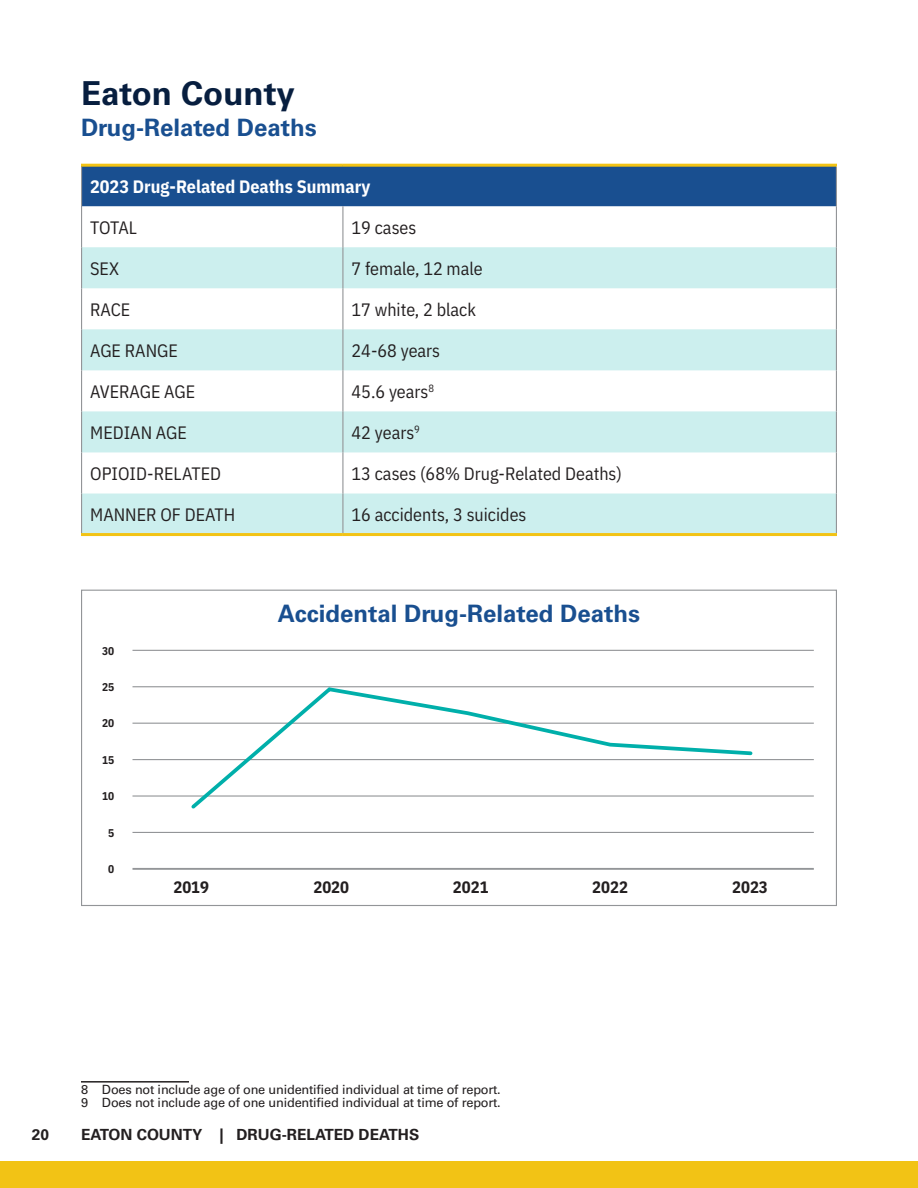
<style>
.page{position:relative;width:918px;height:1188px;background:#fff}
.page>*{position:absolute;margin:0;border:0;box-sizing:border-box;transform-origin:0 0}
._2__Paragraph_Header__Michigan_Blue{font:700 33px "Univers LT Pro 65";color:#071e3f}
.Chart_Header{font:700 24px "Univers LT Pro 65";color:#194f90}
._2__Paragraph_Header__South_U_Blue{font:700 24px "Univers LT Pro 65";color:#194f90}
.body_text{font:18px "IBM Plex Sans Cond";color:#231f20}
.Table_Header{font:700 18px "IBM Plex Sans Cond";color:#fff}
.t1{font:700 16.5px "IBM Plex Sans Cond";color:#231f20}
.t2{font:700 15.3px "Univers LT Std";color:#231f20}
.Footnote{font:12.75px "Univers LT Pro 55 Roman";letter-spacing:-.015em;color:#231f20}
.Chart_Left_Numbers{font:700 11.25px "IBM Plex Sans Cond";color:#231f20}
</style>
<div class="page">
<div style="left:0;top:1161px;width:918px;height:27px;background:#f2c315"></div>
<div style="left:82px;top:165px;width:754px;height:41px;background:#194f90"></div>
<svg style="left:82px;top:206px;width:754px;height:41px"></svg>
<svg style="left:82px;top:247px;width:754px;height:286px;fill:#ccefee"></svg>
<hr style="left:81px;top:494px;width:1px;height:39px;background:#939598">
<hr style="left:342px;top:494px;width:1px;height:39px;background:#939598">
<hr style="left:836px;top:494px;width:1px;height:39px;background:#939598">
<hr style="left:81px;top:533px;width:262px;height:3px;background:#f2c315">
<hr style="left:343px;top:533px;width:494px;height:3px;background:#f2c315">
<hr style="left:81px;top:206px;width:1px;height:41px;background:#939598">
<hr style="left:81px;top:288px;width:1px;height:41px;background:#939598">
<hr style="left:81px;top:370px;width:1px;height:41px;background:#939598">
<hr style="left:81px;top:452px;width:1px;height:42px;background:#939598">
<hr style="left:342px;top:206px;width:1px;height:41px;background:#939598">
<hr style="left:836px;top:206px;width:1px;height:41px;background:#939598">
<hr style="left:342px;top:288px;width:1px;height:41px;background:#939598">
<hr style="left:836px;top:288px;width:1px;height:41px;background:#939598">
<hr style="left:342px;top:370px;width:1px;height:41px;background:#939598">
<hr style="left:836px;top:370px;width:1px;height:41px;background:#939598">
<hr style="left:342px;top:452px;width:1px;height:42px;background:#939598">
<hr style="left:836px;top:452px;width:1px;height:42px;background:#939598">
<hr style="left:81px;top:247px;width:1px;height:41px;background:#939598">
<hr style="left:342px;top:247px;width:1px;height:41px;background:#939598">
<hr style="left:836px;top:247px;width:1px;height:41px;background:#939598">
<hr style="left:81px;top:329px;width:1px;height:41px;background:#939598">
<hr style="left:342px;top:329px;width:1px;height:41px;background:#939598">
<hr style="left:836px;top:329px;width:1px;height:41px;background:#939598">
<hr style="left:81px;top:411px;width:1px;height:41px;background:#939598">
<hr style="left:342px;top:411px;width:1px;height:41px;background:#939598">
<hr style="left:836px;top:411px;width:1px;height:41px;background:#939598">
<hr style="left:81px;top:167px;width:1px;height:39px;background:#939598">
<hr style="left:81px;top:164px;width:262px;height:3px;background:#f2c315">
<hr style="left:343px;top:164px;width:494px;height:3px;background:#f2c315">
<hr style="left:836px;top:167px;width:1px;height:39px;background:#939598">
<hr style="left:81px;top:1081px;width:108px;height:2px;background:#231f20">
<hr style="left:132px;top:759px;width:682px;height:1px;background:#939598">
<hr style="left:132px;top:686px;width:682px;height:1px;background:#939598">
<hr style="left:132px;top:650px;width:682px;height:1px;background:#939598">
<hr style="left:132px;top:723px;width:682px;height:1px;background:#939598">
<hr style="left:132px;top:795px;width:682px;height:2px;background:#939598">
<hr style="left:132px;top:832px;width:682px;height:1px;background:#939598">
<hr style="left:132px;top:868px;width:682px;height:2px;background:#939598">
<svg style="left:188px;top:686px;width:567px;height:123px"></svg>
<p class="_2__Paragraph_Header__Michigan_Blue" style="left:81px;top:74px;width:215px">Eaton County</p>
<p class="_2__Paragraph_Header__South_U_Blue" style="left:81px;top:113px;width:237px">Drug-Related Deaths</p>
<p class="Table_Header" style="left:90px;top:172px;width:282px">2023 Drug-Related Deaths Summary</p>
<p class="body_text" style="left:90px;top:214px;width:48px">TOTAL</p>
<p class="body_text" style="left:352px;top:214px;width:66px">19 cases</p>
<p class="body_text" style="left:90px;top:255px;width:30px">SEX</p>
<p class="body_text" style="left:352px;top:255px;width:133px">7 female, 12 male</p>
<p class="body_text" style="left:90px;top:296px;width:42px">RACE</p>
<p class="body_text" style="left:352px;top:296px;width:126px">17 white, 2 black</p>
<p class="body_text" style="left:90px;top:337px;width:89px">AGE RANGE</p>
<p class="body_text" style="left:352px;top:337px;width:90px">24-68 years</p>
<p class="body_text" style="left:90px;top:378px;width:106px">AVERAGE AGE</p>
<p class="body_text" style="left:352px;top:378px;width:84px">45.6 years<sup>8</sup></p>
<p class="body_text" style="left:90px;top:419px;width:98px">MEDIAN AGE</p>
<p class="body_text" style="left:352px;top:419px;width:70px">42 years<sup>9</sup></p>
<p class="body_text" style="left:90px;top:460px;width:132px">OPIOID-RELATED</p>
<p class="body_text" style="left:352px;top:460px;width:272px">13 cases (68% Drug-Related Deaths)</p>
<p class="body_text" style="left:90px;top:501px;width:147px">MANNER OF DEATH</p>
<p class="body_text" style="left:352px;top:501px;width:176px">16 accidents, 3 suicides</p>
<p class="Chart_Left_Numbers" style="left:102px;top:642px;width:14px">30</p>
<p class="Chart_Left_Numbers" style="left:102px;top:678px;width:14px">25</p>
<p class="Chart_Left_Numbers" style="left:102px;top:714px;width:14px">20</p>
<p class="Chart_Left_Numbers" style="left:102px;top:751px;width:14px">15</p>
<p class="Chart_Left_Numbers" style="left:102px;top:787px;width:14px">10</p>
<p class="Chart_Left_Numbers" style="left:108px;top:824px;width:8px">5</p>
<p class="Chart_Left_Numbers" style="left:108px;top:860px;width:8px">0</p>
<p class="Chart_Header" style="left:278px;top:599px;width:364px">Accidental Drug-Related Deaths</p>
<p class="t1" style="left:173px;top:874px;width:37px">2019</p>
<p class="t1" style="left:313px;top:874px;width:37px">2020</p>
<p class="t1" style="left:453px;top:874px;width:37px">2021</p>
<p class="t1" style="left:592px;top:874px;width:37px">2022</p>
<p class="t1" style="left:732px;top:874px;width:37px">2023</p>
<p class="Footnote" style="left:81px;top:1082px;width:421px">8 Does not include age of one unidentified individual at time of report.</p>
<p class="Footnote" style="left:81px;top:1095px;width:421px">9 Does not include age of one unidentified individual at time of report.</p>
<p class="t2" style="left:32px;top:1125px;width:19px">20</p>
<p class="t2" style="left:81px;top:1125px;width:21px">EATON</p>
<p class="t2" style="left:137px;top:1125px;width:171px">COUNTY | DRUG-RELATED</p>
<p class="t2" style="left:359px;top:1125px;width:22px">DEATHS</p>
</div>
